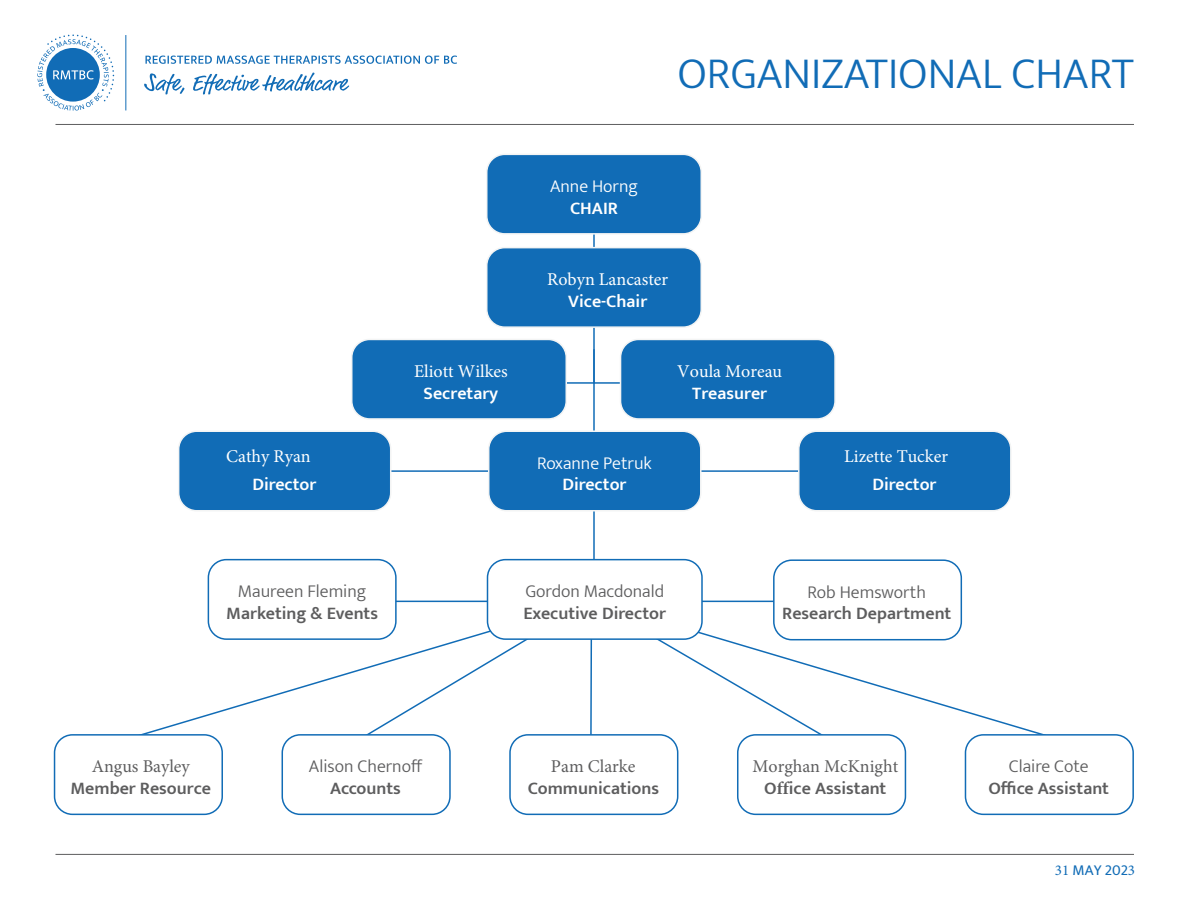
<style>
.page{position:relative;width:1188px;height:918px;background:#fff}
.page>*{position:absolute;margin:0;border:0;box-sizing:border-box;transform-origin:0 0}
.t1{font:300 44.25px "Mukta Vaani";color:#116cb6}
.t2{font:600 18px "Mukta Vaani";color:#5d5d5e}
.t3{font:300 18px "Mukta Vaani";color:#5d5d5e}
.t4{font:18px "Minion Pro";color:#fff}
.t5{font:600 18px "Mukta Vaani";color:#fff}
.t6{font:18px "Minion Pro";color:#5d5d5e}
.t7{font:300 18px "Mukta Vaani";color:#fff}
.t8{font:15px "Mukta Vaani";color:#116cb6}
.s1{font-family:"Minion Pro";font-weight:700}
.s2{font-family:"Minion Pro"}
</style>
<div class="page">
<svg style="left:141px;top:599px;width:223px;height:138px"></svg>
<svg style="left:825px;top:599px;width:218px;height:138px"></svg>
<svg style="left:364px;top:599px;width:461px;height:139px"></svg>
<hr style="left:593px;top:194px;width:2px;height:190px;background:#116cb6">
<hr style="left:593px;top:349px;width:2px;height:262px;background:#116cb6">
<hr style="left:190px;top:470px;width:783px;height:2px;background:#116cb6">
<hr style="left:443px;top:382px;width:316px;height:2px;background:#116cb6">
<hr style="left:259px;top:601px;width:617px;height:1px;background:#116cb6">
<div style="left:487px;top:154px;width:214px;height:80px;background:#116cb6;border-radius:18px"></div>
<div style="left:486px;top:154px;width:216px;height:81px;border:2px solid #f3f4f4;border-radius:18px"></div>
<div style="left:487px;top:248px;width:214px;height:79px;background:#116cb6;border-radius:18px"></div>
<div style="left:486px;top:247px;width:216px;height:81px;border:2px solid #f3f4f4;border-radius:18px"></div>
<div style="left:488px;top:560px;width:214px;height:79px;background:#fff;border-radius:18px"></div>
<div style="left:487px;top:559px;width:216px;height:81px;border:2px solid #116cb6;border-radius:18px"></div>
<div style="left:352px;top:339px;width:214px;height:80px;background:#116cb6;border-radius:18px"></div>
<div style="left:351px;top:339px;width:216px;height:81px;border:2px solid #f3f4f4;border-radius:18px"></div>
<div style="left:621px;top:339px;width:214px;height:80px;background:#116cb6;border-radius:18px"></div>
<div style="left:620px;top:339px;width:216px;height:81px;border:2px solid #f3f4f4;border-radius:18px"></div>
<div style="left:208px;top:560px;width:188px;height:79px;background:#fff;border-radius:18px"></div>
<div style="left:208px;top:559px;width:189px;height:81px;border:2px solid #116cb6;border-radius:18px"></div>
<div style="left:54px;top:734px;width:169px;height:81px;border:2px solid #116cb6;border-radius:18px"></div>
<div style="left:282px;top:735px;width:168px;height:79px;background:#fff;border-radius:18px"></div>
<div style="left:282px;top:734px;width:169px;height:81px;border:2px solid #116cb6;border-radius:18px"></div>
<div style="left:510px;top:735px;width:168px;height:79px;background:#fff;border-radius:18px"></div>
<div style="left:509px;top:734px;width:169px;height:81px;border:2px solid #116cb6;border-radius:18px"></div>
<div style="left:774px;top:560px;width:187px;height:80px;background:#fff;border-radius:18px"></div>
<div style="left:773px;top:559px;width:189px;height:81px;border:2px solid #116cb6;border-radius:18px"></div>
<div style="left:965px;top:734px;width:169px;height:81px;border:2px solid #116cb6;border-radius:18px"></div>
<div style="left:738px;top:735px;width:167px;height:79px;background:#fff;border-radius:18px"></div>
<div style="left:737px;top:734px;width:169px;height:81px;border:2px solid #116cb6;border-radius:18px"></div>
<div style="left:179px;top:431px;width:212px;height:80px;background:#116cb6;border-radius:18px"></div>
<div style="left:178px;top:430px;width:213px;height:82px;border:2px solid #f3f4f4;border-radius:18px"></div>
<div style="left:489px;top:431px;width:212px;height:80px;background:#116cb6;border-radius:18px"></div>
<div style="left:488px;top:430px;width:214px;height:82px;border:2px solid #f3f4f4;border-radius:18px"></div>
<div style="left:799px;top:431px;width:212px;height:80px;background:#116cb6;border-radius:18px"></div>
<div style="left:798px;top:430px;width:214px;height:82px;border:2px solid #f3f4f4;border-radius:18px"></div>
<hr style="left:56px;top:854px;width:1078px;height:1px;background:#5d5d5e">
<hr style="left:56px;top:124px;width:1078px;height:1px;background:#5d5d5e">
<svg style="left:37px;top:34px;width:77px;height:77px"></svg>
<svg style="left:146px;top:56px;width:311px;height:8px"></svg>
<hr style="left:126px;top:35px;width:1px;height:75px;background:#116cb6">
<svg style="left:144px;top:73px;width:41px;height:22px"></svg>
<svg style="left:193px;top:73px;width:156px;height:22px"></svg>
<p class="t4" style="left:226px;top:445px;width:86px">Cathy Ryan</p>
<p class="t5" style="left:252px;top:474px;width:66px">Director</p>
<h1 class="t1" style="left:678px;top:47px;width:458px">ORGANIZATIONAL CHART</h1>
<p class="t4" style="left:414px;top:360px;width:95px">Eliott Wilkes</p>
<p class="t5" style="left:424px;top:382px;width:76px">Secretary</p>
<p class="t7" style="left:550px;top:175px;width:89px">Anne Horng</p>
<p class="t5" style="left:570px;top:197px;width:49px">CHAIR</p>
<p class="t4" style="left:547px;top:269px;width:123px">Robyn Lancaster</p>
<p class="t5" style="left:568px;top:290px;width:81px">Vice-Chair</p>
<p class="t4" style="left:677px;top:360px;width:106px">Voula Moreau</p>
<p class="t5" style="left:692px;top:382px;width:76px">Treasurer</p>
<p class="t7" style="left:537px;top:452px;width:116px">Roxanne Petruk</p>
<p class="t5" style="left:562px;top:474px;width:66px">Director</p>
<p class="t4" style="left:844px;top:445px;width:105px">Lizette Tucker</p>
<p class="t5" style="left:872px;top:474px;width:66px">Director</p>
<p class="t3" style="left:238px;top:580px;width:130px">Maureen Fleming</p>
<p class="t2" style="left:226px;top:602px;width:153px">Marketing &amp; Events</p>
<p class="t3" style="left:525px;top:580px;width:140px">Gordon Macdonald</p>
<p class="t2" style="left:523px;top:602px;width:144px">Executive Director</p>
<p class="t3" style="left:808px;top:581px;width:120px">Rob Hemsworth</p>
<p class="t2" style="left:782px;top:603px;width:171px">Research Department</p>
<p class="t6" style="left:92px;top:756px;width:100px">Angus Bayley</p>
<p class="t2" style="left:70px;top:777px;width:142px">Member Resource</p>
<p class="t3" style="left:309px;top:756px;width:115px">Alison Chernoff</p>
<p class="t2" style="left:330px;top:777px;width:72px">Accounts</p>
<p class="t6" style="left:551px;top:756px;width:86px">Pam Clarke</p>
<p class="t2" style="left:528px;top:777px;width:133px">Communications</p>
<p class="t6" style="left:752px;top:756px;width:147px">Morghan McKnight</p>
<p class="t2" style="left:764px;top:777px;width:124px">O<span class="s1">ff</span>ice Assistant</p>
<p class="t3" style="left:1009px;top:756px;width:81px">Claire Cote</p>
<p class="t2" style="left:988px;top:777px;width:122px">Office Assistant</p>
<p class="t8" style="left:1055px;top:861px;width:82px"><span class="s2">31</span> MAY 202<span class="s2">3</span></p>
</div>
